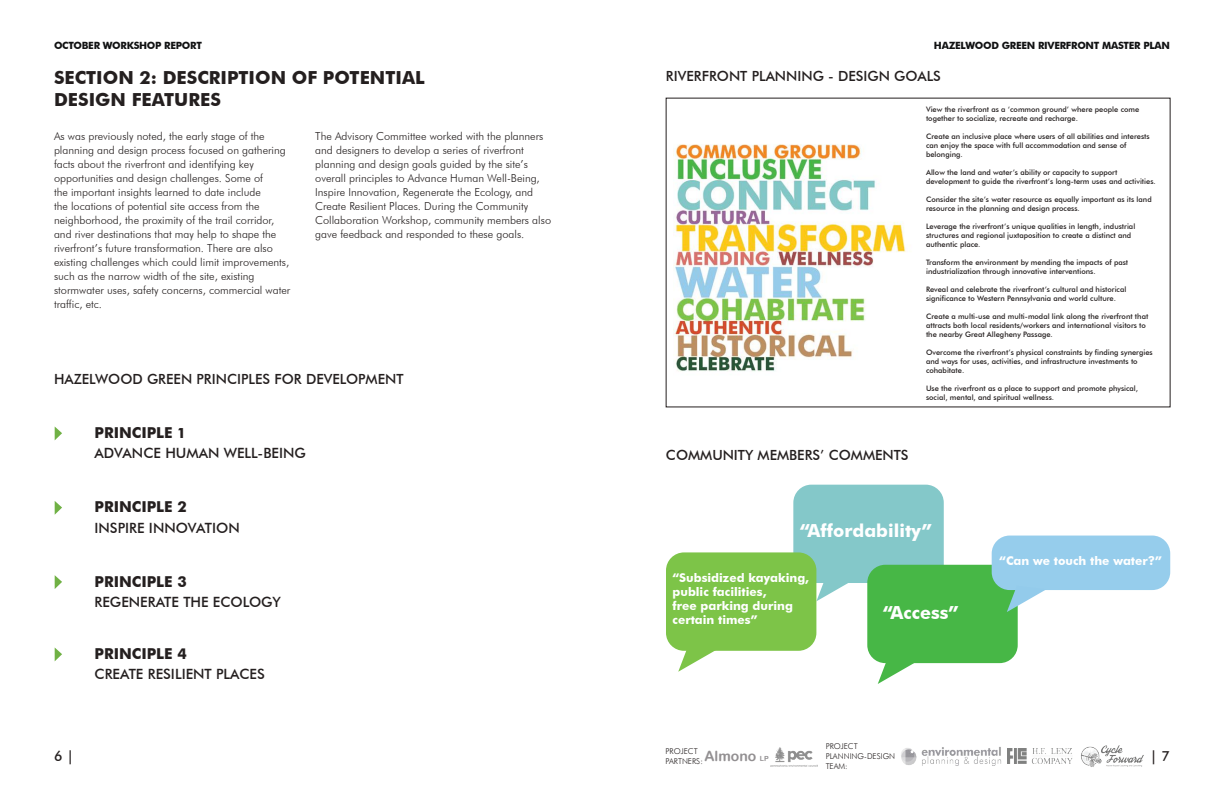
<style>
.page{position:relative;width:1224px;height:792px;background:#fff}
.page>*{position:absolute;margin:0;border:0;box-sizing:border-box;transform-origin:0 0}
.t1{font:700 18px/21.6px "Futura BT";color:#241f1f}
.t2{font:700 18px "Futura BT";color:#fff}
.t3{font:700 15px "Futura BT";color:#241f1f}
.t4{font:500 14.2px "Futura BT";color:#241f1f}
.t5{font:500 14px "Futura BT";color:#241f1f}
.t6{font:700 12px/14px "Futura BT";color:#fff}
.t7{font:300 11px/14px "Futura BT";color:#241f1f}
.t8{font:700 10px "Futura BT";letter-spacing:-.025em;color:#111213}
.t9{font:300 8px/10px "Futura BT";color:#241f1f}
.t10{font:500 7.5px/9px "Futura BT";color:#241f1f}
.s1{font-size:14.2px}
</style>
<div class="page">
<img style="left:770px;top:747px;width:47px;height:20px">
<img style="left:901px;top:747px;width:101px;height:19px">
<img style="left:1081px;top:745px;width:63px;height:22px">
<img style="left:1008px;top:749px;width:64px;height:15px">
<svg style="left:55px;top:427px;width:7px;height:13px"></svg>
<svg style="left:55px;top:501px;width:7px;height:14px"></svg>
<svg style="left:55px;top:575px;width:7px;height:14px"></svg>
<svg style="left:55px;top:648px;width:7px;height:13px"></svg>
<img style="left:674px;top:144px;width:232px;height:228px">
<div style="left:793px;top:485px;width:151px;height:98px;background:#84c8c9;border-radius:18px"></div>
<svg style="left:816px;top:575px;width:32px;height:26px"></svg>
<div style="left:867px;top:565px;width:151px;height:98px;background:#47b746;border-radius:18px"></div>
<svg style="left:878px;top:661px;width:39px;height:23px"></svg>
<div style="left:992px;top:536px;width:178px;height:54px;background:#96cdec;border-radius:18px"></div>
<svg style="left:1007px;top:589px;width:38px;height:23px"></svg>
<div style="left:666px;top:552px;width:150px;height:99px;background:#7dc448;border-radius:18px"></div>
<svg style="left:678px;top:649px;width:40px;height:23px"></svg>
<h3 class="t8" style="left:54px;top:39px;width:149px">OCTOBER WORKSHOP REPORT</h3>
<h3 class="t8" style="left:934px;top:39px;width:238px">HAZELWOOD GREEN RIVERFRONT MASTER PLAN</h3>
<h1 class="t1" style="left:54px;top:67px;width:372px">SECTION 2: DESCRIPTION OF POTENTIAL<br>DESIGN FEATURES</h1>
<p class="t7" style="left:54px;top:129px;width:238px">As was previously noted, the early stage of the planning and design process focused on gathering facts about the riverfront and identifying key opportunities and design challenges. Some of<br>the important insights learned to date include<br>the locations of potential site access from the neighborhood, the proximity of the trail corridor, and river destinations that may help to shape the riverfront’s future transformation. There are also existing challenges which could limit improvements, such as the narrow width of the site, existing stormwater uses, safety concerns, commercial water traffic, etc.</p>
<p class="t7" style="left:315px;top:129px;width:237px">The Advisory Committee worked with the planners and designers to develop a series of riverfront planning and design goals guided by the site’s overall principles to Advance Human Well-Being, Inspire Innovation, Regenerate the Ecology, and Create Resilient Places. During the Community Collaboration Workshop, community members also gave feedback and responded to these goals.</p>
<h3 class="t5" style="left:54px;top:370px;width:351px">HAZELWOOD GREEN PRINCIPLES FOR DEVELOPMENT</h3>
<h2 class="t3" style="left:95px;top:423px;width:93px">PRINCIPLE <span class="s1">1</span></h2>
<h3 class="t4" style="left:95px;top:445px;width:213px">ADVANCE HUMAN WELL-BEING</h3>
<h2 class="t3" style="left:95px;top:498px;width:94px">PRINCIPLE 2</h2>
<h3 class="t4" style="left:95px;top:519px;width:147px">INSPIRE INNOVATION</h3>
<h2 class="t3" style="left:95px;top:572px;width:94px">PRINCIPLE 3</h2>
<h3 class="t4" style="left:95px;top:593px;width:188px">REGENERATE THE ECOLOGY</h3>
<h2 class="t3" style="left:95px;top:644px;width:94px">PRINCIPLE 4</h2>
<h3 class="t4" style="left:95px;top:666px;width:172px">CREATE RESILIENT PLACES</h3>
<h3 class="t5" style="left:666px;top:68px;width:276px">RIVERFRONT PLANNING - DESIGN GOALS</h3>
<p class="t10" style="left:926px;top:104px;width:215px">View the riverfront as a ‘common ground’ where people come together to socialize, recreate and recharge.</p>
<p class="t10" style="left:926px;top:131px;width:225px">Create an inclusive place where users of all abilities and interests can enjoy the space with full accommodation and sense of belonging.</p>
<p class="t10" style="left:926px;top:167px;width:231px">Allow the land and water’s ability or capacity to support development to guide the riverfront’s long-term uses and activities.</p>
<p class="t10" style="left:926px;top:194px;width:227px">Consider the site’s water resource as equally important as its land resource in the planning and design process.</p>
<p class="t10" style="left:926px;top:221px;width:211px">Leverage the riverfront’s unique qualities in length, industrial structures and regional juxtaposition to create a distinct and authentic place.</p>
<p class="t10" style="left:926px;top:258px;width:204px">Transform the environment by mending the impacts of past industrialization through innovative interventions.</p>
<p class="t10" style="left:926px;top:285px;width:202px">Reveal and celebrate the riverfront’s cultural and historical significance to Western Pennsylvania and world culture.</p>
<p class="t10" style="left:926px;top:312px;width:224px">Create a multi-use and multi-modal link along the riverfront that attracts both local residents/workers and international visitors to the nearby Great Allegheny Passage.</p>
<p class="t10" style="left:926px;top:348px;width:228px">Overcome the riverfront’s physical constraints by finding synergies and ways for uses, activities, and infrastructure investments to cohabitate.</p>
<p class="t10" style="left:926px;top:384px;width:214px">Use the riverfront as a place to support and promote physical, social, mental, and spiritual wellness.</p>
<h3 class="t5" style="left:666px;top:446px;width:244px">COMMUNITY MEMBERS’ COMMENTS</h3>
<h1 class="t2" style="left:800px;top:520px;width:134px">“Affordability”</h1>
<h3 class="t6" style="left:673px;top:571px;width:138px">“Subsidized kayaking, public facilities,<br>free parking during certain times”</h3>
<h1 class="t2" style="left:883px;top:601px;width:77px">“Access”</h1>
<h3 class="t6" style="left:999px;top:553px;width:164px">“Can we touch the water?”</h3>
<p class="t9" style="left:666px;top:746px;width:105px">PROJECT<br>PARTNERS: <sup>Almono</sup> <sup>LP</sup></p>
<p class="t9" style="left:826px;top:741px;width:71px">PROJECT<br>PLANNING-DESIGN<br>TEAM:</p>
<h3 class="t5" style="left:54px;top:748px;width:21px">6 |</h3>
<h3 class="t5" style="left:1150px;top:748px;width:21px">| 7</h3>
</div>
